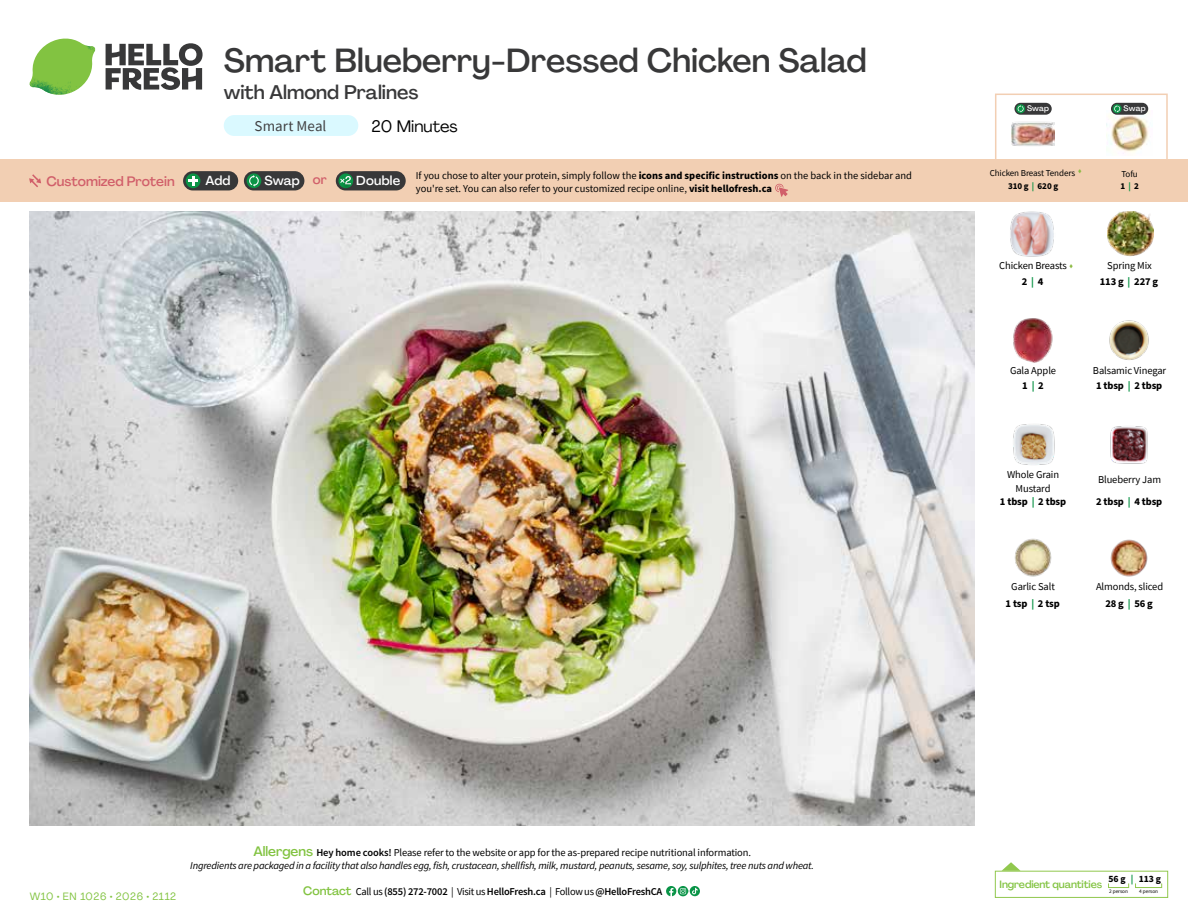
<style>
.page{position:relative;width:1188px;height:918px;background:#fff}
.page>*{position:absolute;margin:0;border:0;box-sizing:border-box;transform-origin:0 0}
.t1{font:500 33px "Agrandir";color:#383839}
.t2{font:500 19.5px "Agrandir";color:#383839}
.t3{font:16.5px "Agrandir";color:#000}
.t4{font:15px "Source Sans Pro";color:#414042}
.t5{font:500 13.5px "Agrandir";color:#d15f6a}
.t6{font:500 12.9px "Agrandir";letter-spacing:.015em;color:#fff}
.t7{font:10.5px/14.9px "Source Sans Pro";letter-spacing:-.01em;color:#000;text-align:center}
.t8{font:italic 10.5px/13.5px "Source Sans Pro";letter-spacing:-.02em;color:#000;text-align:center}
.t9{font:600 10.5px "Source Sans Pro";letter-spacing:-.02em;color:#000}
.t10{font:500 10.5px "Agrandir";letter-spacing:-.01em;color:#82c341}
.t11{font:10.5px "Agrandir";letter-spacing:.05em;color:#82c341}
.t12{font:700 9.6px "Source Sans Pro";color:#000}
.t13{font:9px/12px "Source Sans Pro";letter-spacing:-.01em;color:#000}
.t14{font:500 7.95px "Agrandir";letter-spacing:.01em;color:#fff}
.t15{font:5.25px "Source Sans Pro";letter-spacing:-.01em;color:#000}
.s1{font-weight:700}
.s2{font-weight:700;color:#0b9446}
.s3{color:#d15f6a}
.s4{color:#8cba42}
.s5{font-family:"Agrandir";font-weight:500;font-style:normal;font-size:13.5px;color:#82c341}
.s6{font-weight:600;font-style:normal}
.s7{font-style:normal}
.s8{font-family:"Agrandir";font-weight:500;font-size:12px;color:#82c341}
.s9{font-weight:400}
.s10{color:#0b9446}
</style>
<div class="page">
<svg style="left:106px;top:43px;width:97px;height:47px"></svg>
<svg style="left:34px;top:39px;width:59px;height:38px"></svg>
<img style="left:65px;top:39px;width:30px;height:25px">
<img style="left:33px;top:60px;width:56px;height:10px">
<img style="left:29px;top:64px;width:58px;height:31px">
<img style="left:64px;top:70px;width:25px;height:24px">
<img style="left:30px;top:211px;width:945px;height:615px">
<svg style="left:690px;top:886px;width:10px;height:10px"></svg>
<svg style="left:666px;top:886px;width:32px;height:10px"></svg>
<svg style="left:1002px;top:862px;width:19px;height:9px"></svg>
<div style="left:995px;top:871px;width:173px;height:27px;border:1px solid #91c84e"></div>
<div style="left:1108px;top:883px;width:21px;height:5px;border:1px solid #91c84e"></div>
<div style="left:1135px;top:883px;width:27px;height:5px;border:1px solid #91c84e"></div>
<div style="left:224px;top:115px;width:134px;height:21px;background:#daf9ff;border-radius:10px"></div>
<img style="left:1013px;top:318px;width:40px;height:45px">
<img style="left:1109px;top:320px;width:40px;height:40px">
<img style="left:1013px;top:424px;width:42px;height:41px">
<img style="left:1110px;top:426px;width:38px;height:38px">
<img style="left:1014px;top:538px;width:38px;height:39px">
<img style="left:1110px;top:539px;width:38px;height:38px">
<img style="left:1108px;top:211px;width:45px;height:46px">
<img style="left:1010px;top:212px;width:44px;height:45px">
<div style="left:0;top:160px;width:1188px;height:42px;background:#f2cfb3"></div>
<svg style="left:29px;top:174px;width:12px;height:13px"></svg>
<div style="left:336px;top:171px;width:70px;height:19px;background:#383839;border-radius:10px"></div>
<svg style="left:338px;top:173px;width:15px;height:15px"></svg>
<div style="left:341px;top:180px;width:11px;height:11px;background:#000;opacity:.35"></div>
<svg style="left:339px;top:176px;width:12px;height:8px"></svg>
<div style="left:244px;top:171px;width:60px;height:19px;background:#383839;border-radius:10px"></div>
<div style="left:247px;top:173px;width:14px;height:15px;background:#0b9446;border-radius:50%"></div>
<svg style="left:249px;top:175px;width:10px;height:12px"></svg>
<div style="left:183px;top:171px;width:55px;height:19px;background:#383839;border-radius:10px"></div>
<div style="left:186px;top:173px;width:14px;height:15px;background:#0b9446;border-radius:50%"></div>
<svg style="left:188px;top:176px;width:10px;height:10px"></svg>
<svg style="left:775px;top:183px;width:13px;height:14px"></svg>
<div style="left:995px;top:94px;width:173px;height:69px;border:2px solid #f2cfb3"></div>
<img style="left:1107px;top:111px;width:42px;height:43px">
<img style="left:1011px;top:122px;width:44px;height:24px">
<div style="left:1111px;top:103px;width:37px;height:12px;background:#383839;border-radius:6px"></div>
<svg style="left:1113px;top:104px;width:9px;height:9px"></svg>
<svg style="left:1114px;top:105px;width:6px;height:7px"></svg>
<div style="left:1014px;top:103px;width:38px;height:12px;background:#383839;border-radius:6px"></div>
<svg style="left:1016px;top:104px;width:9px;height:9px"></svg>
<svg style="left:1018px;top:105px;width:6px;height:7px"></svg>
<h1 class="t1" style="left:224px;top:40px;width:645px">Smart Blueberry-Dressed Chicken Salad</h1>
<h2 class="t2" style="left:224px;top:80px;width:196px">with Almond Pralines</h2>
<h3 class="t3" style="left:372px;top:116px;width:88px">20 Minutes</h3>
<h3 class="t4" style="left:255px;top:117px;width:73px">Smart Meal</h3>
<p class="t14" style="left:1027px;top:104px;width:24px">Swap</p>
<p class="t14" style="left:1124px;top:104px;width:24px">Swap</p>
<p class="t13" style="left:990px;top:166px;width:87px;line-height:13.5px;text-align:center">Chicken Breast Tenders<br><span class="s1">310 g</span> <span class="s2">|</span> <span class="s1">620 g</span></p>
<p class="t5" style="left:46px;top:173px;width:130px">Customized Protein</p>
<p class="t6" style="left:205px;top:172px;width:27px">Add</p>
<p class="t6" style="left:264px;top:172px;width:64px">Swap <span class="s3">or</span></p>
<p class="t6" style="left:356px;top:172px;width:45px">Double</p>
<p class="t13" style="left:1120px;top:168px;width:20px">Tofu<br><span class="s1">1</span> <span class="s2">|</span> <span class="s1">2</span></p>
<p class="t7" style="left:416px;top:168px;width:498px;line-height:13.5px;text-align:left">If you chose to alter your protein, simply follow the <span class="s1">icons and specific instructions</span> on the back in the sidebar and you're set. You can also refer to your customized recipe online, <span class="s1">visit hellofresh.ca</span></p>
<p class="t7" style="left:1022px;top:258px;width:53px;line-height:15.3px;text-align:left;text-indent:-23px">Chicken Breasts <span class="s4">▲<br></span><span class="s1">2</span> <span class="s2">|</span> <span class="s1">4</span></p>
<p class="t7" style="left:1100px;top:258px;width:60px;line-height:15.3px">Spring Mix<br><span class="s1">113 g</span> <span class="s2">|</span> <span class="s1">227 g</span></p>
<p class="t7" style="left:1010px;top:363px;width:48px">Gala Apple<br><span class="s1">1</span> <span class="s2">|</span> <span class="s1">2</span></p>
<p class="t7" style="left:1093px;top:363px;width:75px;text-align:left">Balsamic Vinegar<br><span class="s1">1 tbsp</span> <span class="s2">|</span> <span class="s1">2 tbsp</span></p>
<p class="t7" style="left:1000px;top:468px;width:68px;line-height:13.2px">Whole Grain<br>Mustard<br><span class="s1">1 tbsp</span> <span class="s2">|</span> <span class="s1">2 tbsp</span></p>
<p class="t7" style="left:1096px;top:469px;width:68px;line-height:21.1px;text-align:left">Blueberry Jam<br><span class="s1">2 tbsp</span> <span class="s2">|</span> <span class="s1">4 tbsp</span></p>
<p class="t11" style="left:30px;top:890px;width:148px">W10 • EN 1026 • 2026 • 2112</p>
<p class="t8" style="left:190px;top:846px;width:625px"><span class="s5">Allergens</span> <span class="s6">Hey home cooks!</span> <span class="s7">Please refer to the website or app for the as-prepared recipe nutritional information.<br></span>Ingredients are packaged in a facility that also handles egg, fish, crustacean, shellfish, milk, mustard, peanuts, sesame, soy, sulphites, tree nuts and wheat.</p>
<p class="t9" style="left:303px;top:885px;width:361px"><span class="s8">Contact</span> <span class="s9">Call us</span> (855) 272-7002 <span class="s9">| Visit us</span> HelloFresh.ca <span class="s9">| Follow us</span> @HelloFreshCA</p>
<p class="t7" style="left:1006px;top:578px;width:56px;line-height:17px">Garlic Salt<br><span class="s1">1 tsp</span> <span class="s2">|</span> <span class="s1">2 tsp</span></p>
<p class="t7" style="left:1096px;top:578px;width:69px;line-height:17px">Almonds, sliced<br><span class="s1">28 g</span> <span class="s2">|</span> <span class="s1">56 g</span></p>
<p class="t12" style="left:1109px;top:872px;width:54px">56 g <span class="s10">|</span> 113 g</p>
<p class="t15" style="left:1109px;top:888px;width:20px">2 person</p>
<p class="t15" style="left:1139px;top:888px;width:20px">4 person</p>
<p class="t10" style="left:1000px;top:878px;width:104px">Ingredient quantities</p>
</div>
